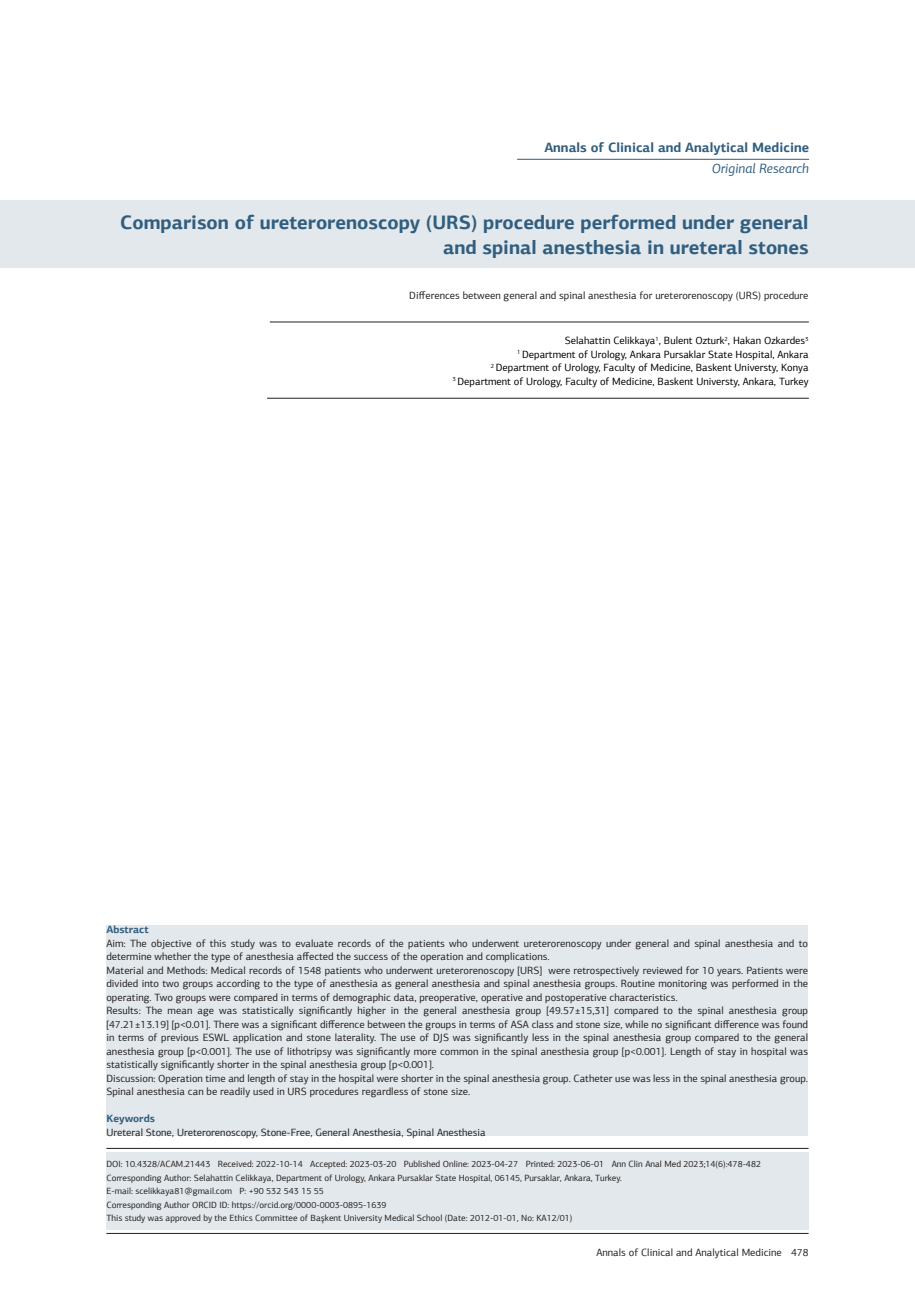
<style>
.page{position:relative;width:915px;height:1306px;background:#fff}
.page>*{position:absolute;margin:0;border:0;box-sizing:border-box;transform-origin:0 0}
.t1{font:700 19.5px/25.5px "PF Agora Sans Pro";color:#315e80;text-align:right}
.t2{font:700 13.5px "PF Agora Sans Pro";color:#315e80}
.t3{font:italic 13.5px "PF Agora Sans Pro";color:#315e80}
.t4{font:10.5px/13.5px "PF Agora Sans Pro";color:#231f20}
.t5{font:10.5px "PF Agora Sans Pro";color:#000}
.t6{font:700 10.5px "PF Agora Sans Pro";color:#315e80}
.t7{font:9px "PF Agora Sans Pro";color:#231f20}
</style>
<div class="page">
<hr style="left:106px;top:1233px;width:702px;height:1px;background:#231f20">
<div style="left:0;top:200px;width:914px;height:68px;background:#e2e8eb"></div>
<hr style="left:106px;top:1148px;width:702px;height:1px;background:#231f20">
<hr style="left:270px;top:322px;width:538px;height:1px;background:#231f20">
<hr style="left:267px;top:398px;width:541px;height:1px;background:#231f20">
<hr style="left:517px;top:159px;width:291px;height:1px;background:#315e80">
<div style="left:106px;top:1151px;width:702px;height:78px;background:#e2e8eb"></div>
<div style="left:106px;top:925px;width:701px;height:210px;background:#e2e8eb"></div>
<p class="t2" style="left:544px;top:139px;width:266px">Annals of Clinical and Analytical Medicine</p>
<p class="t3" style="left:711px;top:160px;width:99px">Original Research</p>
<p class="t1" style="left:120px;top:209px;width:689px">Comparison of ureterorenoscopy (URS) procedure performed under general and spinal anesthesia in ureteral stones</p>
<p class="t4" style="left:409px;top:288px;width:400px">Differences between general and spinal anesthesia for ureterorenoscopy (URS) procedure</p>
<p class="t5" style="left:564px;top:334px;width:245px">Selahattin Celikkaya<sup>1</sup>, Bulent Ozturk<sup>2</sup>, Hakan Ozkardes<sup>3</sup></p>
<p class="t5" style="left:517px;top:348px;width:293px"><sup>1</sup> Department of Urology, Ankara Pursaklar State Hospital, Ankara</p>
<p class="t5" style="left:490px;top:361px;width:319px"><sup>2</sup> Department of Urology, Faculty of Medicine, Baskent Universty, Konya</p>
<p class="t5" style="left:452px;top:375px;width:357px"><sup>3</sup> Department of Urology, Faculty of Medicine, Baskent Universty, Ankara, Turkey</p>
<p class="t6" style="left:106px;top:923px;width:44px">Abstract</p>
<p class="t4" style="left:106px;top:936px;width:703px">Aim: The objective of this study was to evaluate records of the patients who underwent ureterorenoscopy under general and spinal anesthesia and to determine whether the type of anesthesia affected the success of the operation and complications.</p>
<p class="t4" style="left:106px;top:963px;width:703px;text-align:justify">Material and Methods: Medical records of 1548 patients who underwent ureterorenoscopy [URS] were retrospectively reviewed for 10 years. Patients were divided into two groups according to the type of anesthesia as general anesthesia and spinal anesthesia groups. Routine monitoring was performed in the operating. Two groups were compared in terms of demographic data, preoperative, operative and postoperative characteristics.</p>
<p class="t4" style="left:106px;top:1003px;width:703px;text-align:justify">Results: The mean age was statistically significantly higher in the general anesthesia group [49.57±15,31] compared to the spinal anesthesia group [47.21±13.19] [p&lt;0.01]. There was a significant difference between the groups in terms of ASA class and stone size, while no significant difference was found in terms of previous ESWL application and stone laterality. The use of DJS was significantly less in the spinal anesthesia group compared to the general anesthesia group [p&lt;0.001]. The use of lithotripsy was significantly more common in the spinal anesthesia group [p&lt;0.001]. Length of stay in hospital was statistically significantly shorter in the spinal anesthesia group [p&lt;0.001].</p>
<p class="t4" style="left:106px;top:1071px;width:703px">Discussion: Operation time and length of stay in the hospital were shorter in the spinal anesthesia group. Catheter use was less in the spinal anesthesia group.<br>Spinal anesthesia can be readily used in URS procedures regardless of stone size.</p>
<p class="t6" style="left:106px;top:1112px;width:50px">Keywords</p>
<p class="t4" style="left:106px;top:1125px;width:381px">Ureteral Stone, Ureterorenoscopy, Stone-Free, General Anesthesia, Spinal Anesthesia</p>
<p class="t7" style="left:106px;top:1158px;width:656px">DOI: 10.4328/ACAM.21443 Received: 2022-10-14 Accepted: 2023-03-20 Published Online: 2023-04-27 Printed: 2023-06-01 Ann Clin Anal Med 2023;14(6):478-482</p>
<p class="t7" style="left:106px;top:1172px;width:517px">Corresponding Author: Selahattin Celikkaya, Department of Urology, Ankara Pursaklar State Hospital, 06145, Pursaklar, Ankara, Turkey.</p>
<p class="t7" style="left:106px;top:1185px;width:219px">E-mail: scelikkaya81@gmail.com P: +90 532 543 15 55</p>
<p class="t7" style="left:106px;top:1199px;width:281px">Corresponding Author ORCID ID: https://orcid.org/0000-0003-0895-1639</p>
<p class="t7" style="left:106px;top:1212px;width:467px">This study was approved by the Ethics Committee of Başkent University Medical School (Date: 2012-01-01, No: KA12/01)</p>
<p class="t4" style="left:596px;top:1245px;width:213px">Annals of Clinical and Analytical Medicine 478</p>
</div>
